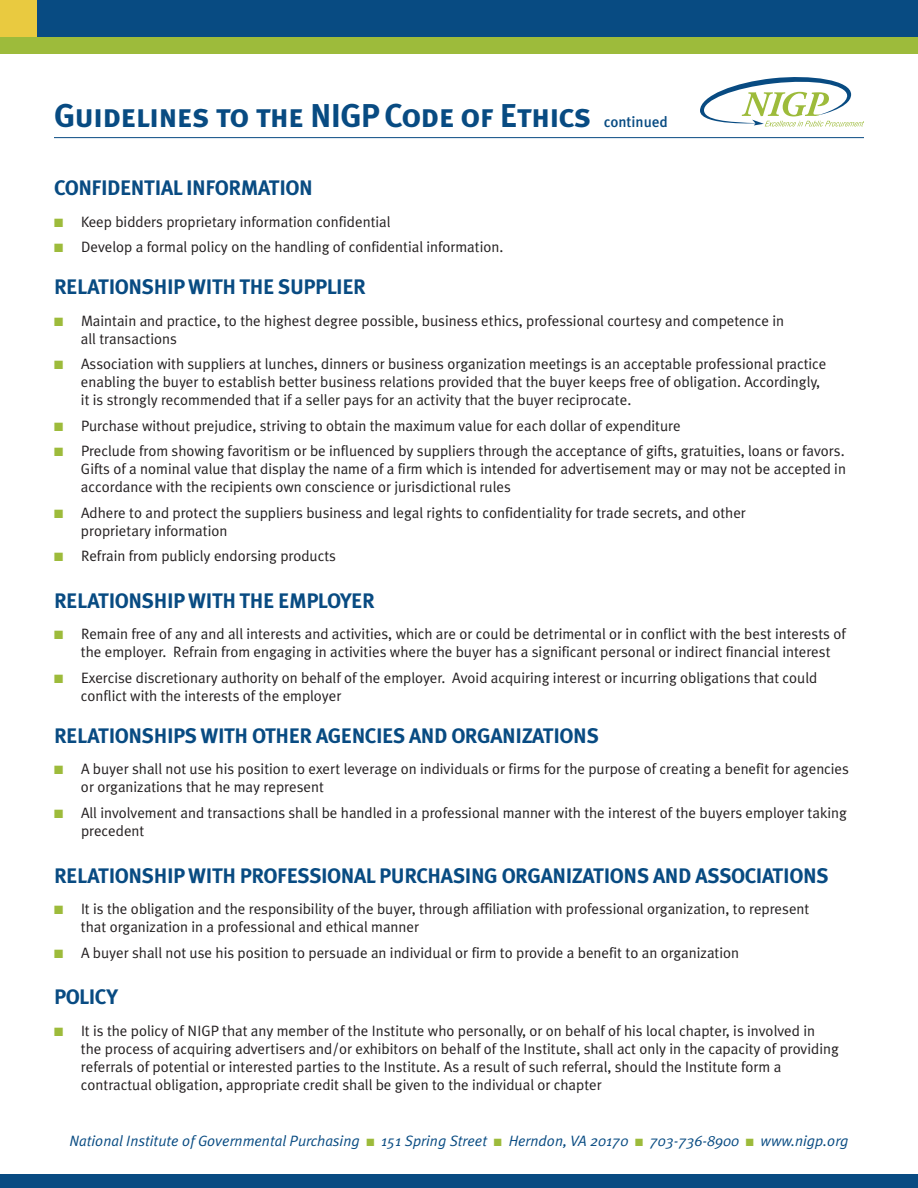
<style>
.page{position:relative;width:918px;height:1188px;background:#fff}
.page>*{position:absolute;margin:0;border:0;box-sizing:border-box;transform-origin:0 0}
.t1{font:33px "Meta Plus Bold Caps";letter-spacing:-.025em;color:#084b82}
.t2{font:700 21px "Meta Plus";letter-spacing:-.02em;color:#084b82}
.t3{font:15px/18px "Meta Plus Normal";color:#231f20}
.t4{font:italic 15px "Meta Plus Normal";color:#084b82}
.s1{font-family:"Meta Medium LF";font-size:15px}
.s2{color:#9dbb3b}
</style>
<div class="page">
<div style="left:0;top:14px;width:918px;height:40px;background:#9dbb3b"></div>
<div style="left:0;top:0;width:918px;height:37px;background:#084b82"></div>
<div style="left:0;top:1174px;width:918px;height:14px;background:#084b82"></div>
<div style="left:0;top:0;width:37px;height:37px;background:#e9ca40"></div>
<hr style="left:54px;top:137px;width:810px;height:1px;background:#084b82">
<svg style="left:700px;top:77px;width:164px;height:50px"></svg>
<h1 class="t1" style="left:54px;top:96px;width:615px">Guidelines to the NIGP Code of Ethics <span class="s1">continued</span></h1>
<h2 class="t2" style="left:54px;top:176px;width:260px">CONFIDENTIAL INFORMATION</h2>
<p class="t3" style="left:54px;top:213px;width:338px"><span class="s2">■</span> Keep bidders proprietary information confidential</p>
<p class="t3" style="left:54px;top:238px;width:451px"><span class="s2">■</span> Develop a formal policy on the handling of confidential information.</p>
<h2 class="t2" style="left:54px;top:275px;width:314px">RELATIONSHIP WITH THE SUPPLIER</h2>
<p class="t3" style="left:81px;top:312px;width:705px;text-indent:-27px"><span class="s2">■</span> Maintain and practice, to the highest degree possible, business ethics, professional courtesy and competence in all transactions</p>
<p class="t3" style="left:81px;top:355px;width:747px;text-indent:-27px"><span class="s2">■</span> Association with suppliers at lunches, dinners or business organization meetings is an acceptable professional practice enabling the buyer to establish better business relations provided that the buyer keeps free of obligation. Accordingly, it is strongly recommended that if a seller pays for an activity that the buyer reciprocate.</p>
<p class="t3" style="left:54px;top:417px;width:628px"><span class="s2">■</span> Purchase without prejudice, striving to obtain the maximum value for each dollar of expenditure</p>
<p class="t3" style="left:81px;top:442px;width:766px;text-align:justify;text-indent:-27px"><span class="s2">■</span> Preclude from showing favoritism or be influenced by suppliers through the acceptance of gifts, gratuities, loans or favors.<br>Gifts of a nominal value that display the name of a firm which is intended for advertisement may or may not be accepted in accordance with the recipients own conscience or jurisdictional rules</p>
<p class="t3" style="left:81px;top:504px;width:666px;text-indent:-27px"><span class="s2">■</span> Adhere to and protect the suppliers business and legal rights to confidentiality for trade secrets, and other proprietary information</p>
<p class="t3" style="left:54px;top:547px;width:284px"><span class="s2">■</span> Refrain from publicly endorsing products</p>
<h2 class="t2" style="left:54px;top:588px;width:322px">RELATIONSHIP WITH THE EMPLOYER</h2>
<p class="t3" style="left:81px;top:625px;width:766px;text-indent:-27px"><span class="s2">■</span> Remain free of any and all interests and activities, which are or could be detrimental or in conflict with the best interests of the employer. Refrain from engaging in activities where the buyer has a significant personal or indirect financial interest</p>
<p class="t3" style="left:81px;top:669px;width:738px;text-indent:-27px"><span class="s2">■</span> Exercise discretionary authority on behalf of the employer. Avoid acquiring interest or incurring obligations that could conflict with the interests of the employer</p>
<h2 class="t2" style="left:54px;top:723px;width:547px">RELATIONSHIPS WITH OTHER AGENCIES AND ORGANIZATIONS</h2>
<p class="t3" style="left:81px;top:760px;width:770px;text-indent:-27px"><span class="s2">■</span> A buyer shall not use his position to exert leverage on individuals or firms for the purpose of creating a benefit for agencies or organizations that he may represent</p>
<p class="t3" style="left:81px;top:804px;width:767px;text-indent:-27px"><span class="s2">■</span> All involvement and transactions shall be handled in a professional manner with the interest of the buyers employer taking precedent</p>
<h2 class="t2" style="left:54px;top:863px;width:776px">RELATIONSHIP WITH PROFESSIONAL PURCHASING ORGANIZATIONS AND ASSOCIATIONS</h2>
<p class="t3" style="left:81px;top:900px;width:730px;text-indent:-27px"><span class="s2">■</span> It is the obligation and the responsibility of the buyer, through affiliation with professional organization, to represent that organization in a professional and ethical manner</p>
<p class="t3" style="left:54px;top:943px;width:687px"><span class="s2">■</span> A buyer shall not use his position to persuade an individual or firm to provide a benefit to an organization</p>
<h2 class="t2" style="left:54px;top:985px;width:66px">POLICY</h2>
<p class="t3" style="left:81px;top:1022px;width:759px;text-indent:-27px"><span class="s2">■</span> It is the policy of NIGP that any member of the Institute who personally, or on behalf of his local chapter, is involved in the process of acquiring advertisers and/or exhibitors on behalf of the Institute, shall act only in the capacity of providing referrals of potential or interested parties to the Institute. As a result of such referral, should the Institute form a contractual obligation, appropriate credit shall be given to the individual or chapter</p>
<p class="t4" style="left:70px;top:1132px;width:780px">National Institute of Governmental Purchasing <span class="s2">■</span> 151 Spring Street <span class="s2">■</span> Herndon, VA 20170 <span class="s2">■</span> 703-736-8900 <span class="s2">■</span> www.nigp.org</p>
</div>
